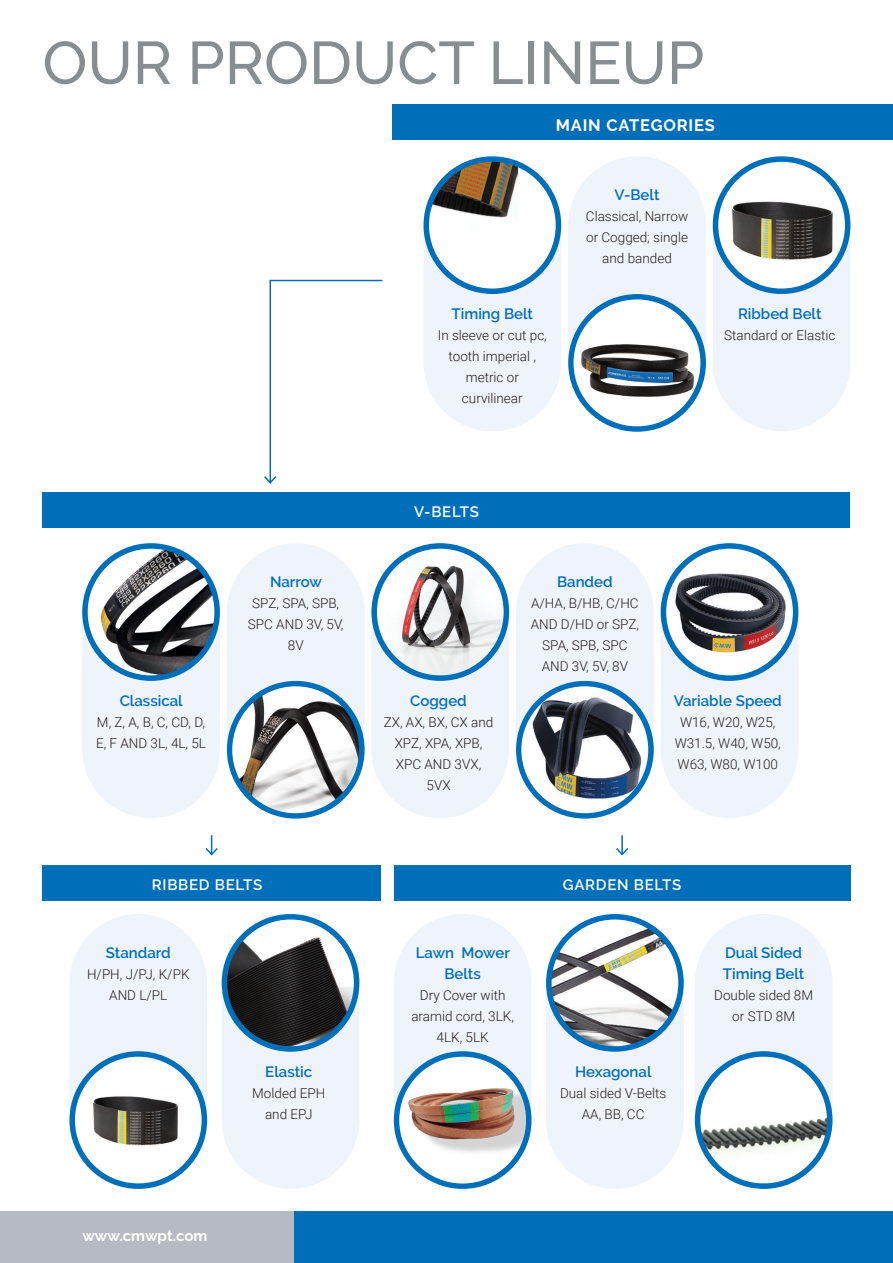
<style>
.page{position:relative;width:893px;height:1263px;background:#fff}
.page>*{position:absolute;margin:0;border:0;box-sizing:border-box;transform-origin:0 0}
.t1{font:500 60px "Raleway";color:#888d90}
.t2{font:700 16.5px "Raleway";letter-spacing:.05em;color:#fff}
.t3{font:600 15px/21px "Raleway";color:#006fba;text-align:center}
.t4{font:600 15px "Raleway";letter-spacing:.05em;color:#fff}
.t5{font:700 15px "Raleway";color:#fff}
.t6{font:300 13.5px/21px "Roboto";color:#231f20;text-align:center}
.s1{font-weight:700;font-size:16.5px}
</style>
<div class="page">
<svg style="left:394px;top:914px;width:137px;height:196px"></svg>
<svg style="left:394px;top:1051px;width:137px;height:138px"></svg>
<div style="left:399px;top:1057px;width:127px;height:126px;background:#fff;border-radius:50%"></div>
<div style="left:293px;top:1212px;width:600px;height:51px;background:#006fba"></div>
<div style="left:0;top:1212px;width:293px;height:51px;background:#b5bbc0"></div>
<svg style="left:713px;top:233px;width:137px;height:198px"></svg>
<svg style="left:371px;top:620px;width:138px;height:198px"></svg>
<svg style="left:661px;top:620px;width:137px;height:198px"></svg>
<div style="left:392px;top:104px;width:501px;height:36px;background:#006fba"></div>
<div style="left:394px;top:865px;width:456px;height:36px;background:#006fba"></div>
<div style="left:43px;top:865px;width:338px;height:36px;background:#006fba"></div>
<svg style="left:264px;top:279px;width:119px;height:205px"></svg>
<svg style="left:205px;top:835px;width:13px;height:21px"></svg>
<svg style="left:616px;top:835px;width:13px;height:21px"></svg>
<div style="left:43px;top:492px;width:807px;height:35px;background:#006fba"></div>
<svg style="left:424px;top:233px;width:137px;height:198px"></svg>
<svg style="left:82px;top:620px;width:138px;height:198px"></svg>
<svg style="left:423px;top:156px;width:138px;height:138px;fill:#006fba"></svg>
<svg style="left:82px;top:543px;width:138px;height:138px;fill:#006fba"></svg>
<div style="left:713px;top:156px;width:137px;height:138px;background:#006fba;border-radius:50%"></div>
<svg style="left:371px;top:543px;width:138px;height:138px;fill:#006fba"></svg>
<div style="left:661px;top:543px;width:137px;height:138px;background:#006fba;border-radius:50%"></div>
<svg style="left:568px;top:156px;width:138px;height:199px"></svg>
<svg style="left:227px;top:543px;width:138px;height:199px"></svg>
<svg style="left:516px;top:543px;width:138px;height:199px"></svg>
<img style="left:429px;top:162px;width:127px;height:126px;border-radius:63px">
<img style="left:88px;top:549px;width:126px;height:126px;border-radius:63px">
<img style="left:718px;top:162px;width:127px;height:126px;border-radius:63px">
<img style="left:377px;top:549px;width:127px;height:126px;border-radius:63px">
<img style="left:666px;top:549px;width:127px;height:126px;border-radius:63px">
<svg style="left:695px;top:914px;width:137px;height:196px"></svg>
<svg style="left:546px;top:992px;width:138px;height:197px"></svg>
<div style="left:695px;top:1051px;width:137px;height:138px;background:#006fba;border-radius:50%"></div>
<svg style="left:546px;top:914px;width:138px;height:138px;fill:#006fba"></svg>
<img style="left:399px;top:1057px;width:127px;height:108px">
<img style="left:552px;top:919px;width:126px;height:127px;border-radius:63px">
<svg style="left:70px;top:914px;width:137px;height:196px"></svg>
<svg style="left:222px;top:992px;width:137px;height:197px"></svg>
<svg style="left:69px;top:1051px;width:138px;height:138px;fill:#006fba"></svg>
<div style="left:222px;top:914px;width:137px;height:138px;background:#006fba;border-radius:50%"></div>
<img style="left:75px;top:1057px;width:127px;height:126px;border-radius:63px">
<img style="left:227px;top:919px;width:127px;height:127px;border-radius:63px">
<svg style="left:568px;top:294px;width:138px;height:138px;fill:#006fba"></svg>
<svg style="left:227px;top:681px;width:138px;height:138px;fill:#006fba"></svg>
<svg style="left:516px;top:681px;width:138px;height:138px;fill:#006fba"></svg>
<img style="left:574px;top:299px;width:126px;height:127px;border-radius:63px">
<img style="left:232px;top:686px;width:127px;height:127px;border-radius:63px">
<img style="left:521px;top:686px;width:127px;height:127px;border-radius:63px">
<img style="left:700px;top:1057px;width:127px;height:126px;border-radius:62px">
<h1 class="t1" style="left:43px;top:28px;width:663px">OUR PRODUCT LINEUP</h1>
<p class="t2" style="left:556px;top:116px;width:161px">MAIN CATEGORIES</p>
<p class="t3" style="left:120px;top:690px;width:65px">Classical</p>
<p class="t6" style="left:96px;top:711px;width:112px;text-align:left">M, Z, A, B, C, CD, D,<br>E, F AND 3L, 4L, 5L</p>
<p class="t3" style="left:270px;top:571px;width:53px">Narrow</p>
<p class="t6" style="left:248px;top:592px;width:97px">SPZ, SPA, SPB,<br>SPC AND 3V, 5V,<br>8V</p>
<p class="t3" style="left:452px;top:303px;width:83px">Timing Belt</p>
<p class="t6" style="left:438px;top:324px;width:111px">In sleeve or cut pc, tooth imperial , metric or curvilinear</p>
<p class="t3" style="left:615px;top:184px;width:46px">V-Belt</p>
<p class="t6" style="left:586px;top:205px;width:104px">Classical, Narrow or Cogged; single and banded</p>
<p class="t3" style="left:738px;top:303px;width:85px">Ribbed Belt</p>
<p class="t6" style="left:724px;top:324px;width:113px">Standard or Elastic</p>
<p class="t4" style="left:414px;top:503px;width:66px">V-BELTS</p>
<p class="t3" style="left:557px;top:571px;width:57px">Banded</p>
<p class="t6" style="left:531px;top:592px;width:110px">A/HA, B/HB, C/HC<br>AND D/HD or SPZ,<br>SPA, SPB, SPC<br>AND 3V, 5V, 8V</p>
<p class="t3" style="left:410px;top:690px;width:58px">Cogged</p>
<p class="t6" style="left:384px;top:711px;width:111px">ZX, AX, BX, CX and<br>XPZ, XPA, XPB,<br>XPC AND 3VX,<br>5VX</p>
<p class="t3" style="left:674px;top:690px;width:110px">Variable Speed</p>
<p class="t6" style="left:675px;top:711px;width:108px">W16, W20, W25,<br>W31.5, W40, W50,<br>W63, W80, W100</p>
<p class="t2" style="left:173px;top:875px;width:25px">PU</p>
<p class="t4" style="left:556px;top:876px;width:127px"><span class="s1">PU</span>GARDEN BELTS</p>
<p class="t4" style="left:152px;top:876px;width:112px">RIBBED BELTS</p>
<p class="t3" style="left:106px;top:942px;width:66px">Standard</p>
<p class="t6" style="left:87px;top:963px;width:104px">H/PH, J/PJ, K/PK<br>AND L/PL</p>
<p class="t3" style="left:265px;top:1061px;width:48px">Elastic</p>
<p class="t6" style="left:252px;top:1082px;width:75px">Molded EPH and EPJ</p>
<p class="t3" style="left:416px;top:942px;width:96px">Lawn Mower<br>Belts</p>
<p class="t6" style="left:411px;top:984px;width:104px">Dry Cover with aramid cord, 3LK,<br>4LK, 5LK</p>
<p class="t3" style="left:575px;top:1061px;width:78px">Hexagonal</p>
<p class="t6" style="left:560px;top:1082px;width:108px">Dual sided V-Belts<br>AA, BB, CC</p>
<p class="t3" style="left:723px;top:942px;width:83px;text-align:left">Dual Sided<br>Timing Belt</p>
<p class="t6" style="left:714px;top:984px;width:100px">Double sided 8M or STD 8M</p>
<p class="t5" style="left:82px;top:1227px;width:127px">www.cmwpt.com</p>
</div>
